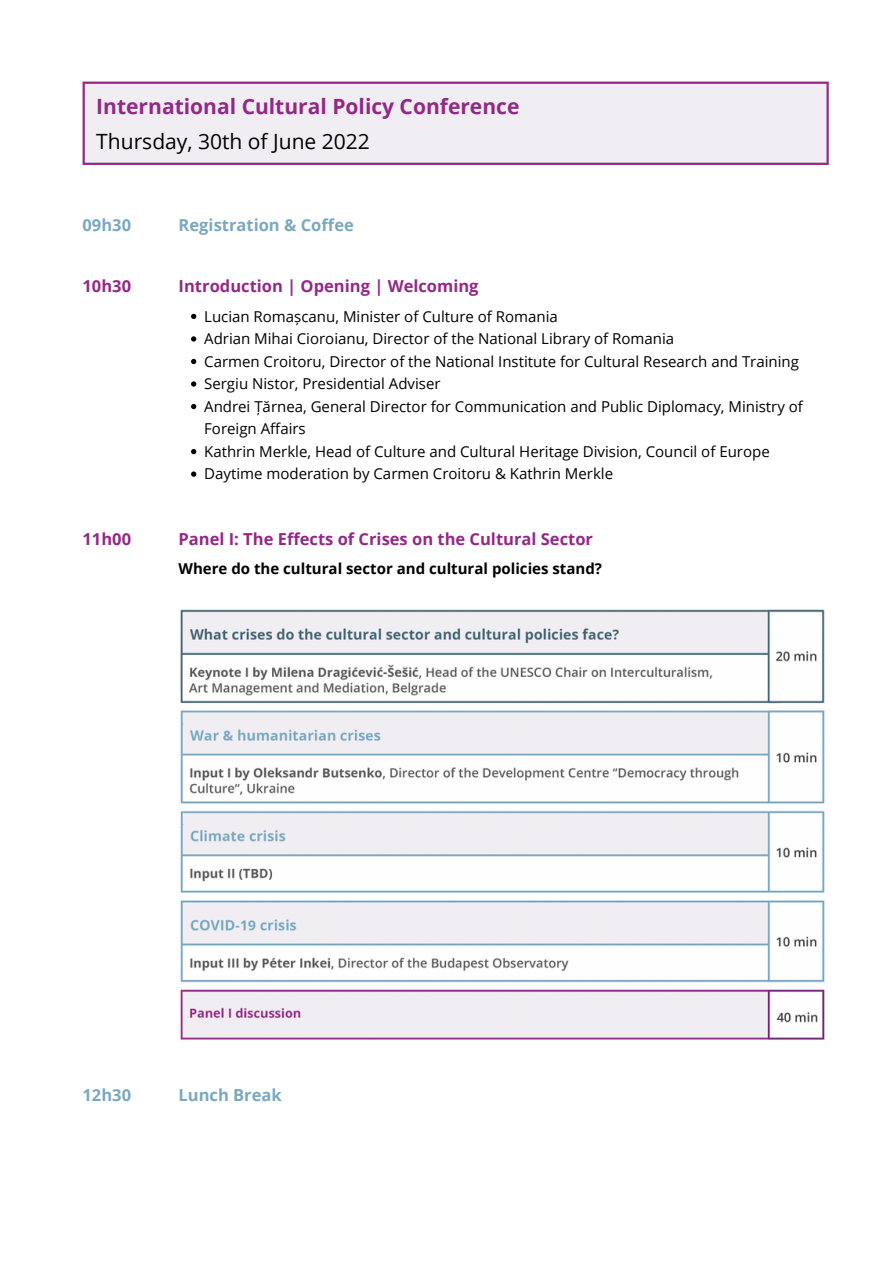
<style>
.page{position:relative;width:894px;height:1264px;background:#fff}
.page>*{position:absolute;margin:0;border:0;box-sizing:border-box;transform-origin:0 0}
.t1{font:700 21px "Open Sans";color:#942887}
.t2{font:21px "Open Sans";color:#000}
.t3{font:700 16.5px "Open Sans";color:#942887}
.t4{font:700 16.5px "Open Sans";color:#79a8c1}
.t5{font:15px/22.5px "Open Sans";color:#000}
.t6{font:700 15px "Open Sans";color:#000}
</style>
<div class="page">
<div style="left:84px;top:84px;width:742px;height:79px;background:#f0eef2"></div>
<hr style="left:82px;top:84px;width:3px;height:79px;background:#942887">
<hr style="left:826px;top:84px;width:2px;height:79px;background:#942887">
<hr style="left:82px;top:82px;width:746px;height:2px;background:#942887">
<hr style="left:82px;top:163px;width:746px;height:2px;background:#942887">
<img style="left:180px;top:609px;width:645px;height:431px">
<svg style="left:191px;top:314px;width:5px;height:5px"></svg>
<svg style="left:191px;top:336px;width:5px;height:5px"></svg>
<svg style="left:191px;top:359px;width:5px;height:5px"></svg>
<svg style="left:191px;top:381px;width:5px;height:5px"></svg>
<svg style="left:191px;top:404px;width:5px;height:5px"></svg>
<svg style="left:191px;top:449px;width:5px;height:5px"></svg>
<svg style="left:191px;top:471px;width:5px;height:6px"></svg>
<p class="t1" style="left:96px;top:91px;width:424px">International Cultural Policy Conference</p>
<p class="t2" style="left:96px;top:127px;width:275px">Thursday, 30th of June 2022</p>
<p class="t4" style="left:82px;top:213px;width:50px">09h30</p>
<p class="t4" style="left:179px;top:213px;width:177px">Registration &amp; Coffee</p>
<p class="t3" style="left:82px;top:274px;width:50px">10h30</p>
<p class="t3" style="left:179px;top:274px;width:301px">Introduction | Opening | Welcoming</p>
<p class="t5" style="left:204px;top:304px;width:355px">Lucian Romașcanu, Minister of Culture of Romania</p>
<p class="t5" style="left:204px;top:327px;width:471px">Adrian Mihai Cioroianu, Director of the National Library of Romania</p>
<p class="t5" style="left:204px;top:349px;width:596px">Carmen Croitoru, Director of the National Institute for Cultural Research and Training</p>
<p class="t5" style="left:204px;top:372px;width:238px">Sergiu Nistor, Presidential Adviser</p>
<p class="t5" style="left:204px;top:395px;width:600px">Andrei Țărnea, General Director for Communication and Public Diplomacy, Ministry of<br>Foreign Affairs</p>
<p class="t5" style="left:204px;top:440px;width:567px">Kathrin Merkle, Head of Culture and Cultural Heritage Division, Council of Europe</p>
<p class="t5" style="left:204px;top:462px;width:410px">Daytime moderation by Carmen Croitoru &amp; Kathrin Merkle</p>
<p class="t3" style="left:82px;top:527px;width:50px">11h00</p>
<p class="t3" style="left:178px;top:527px;width:416px">Panel I: The Effects of Crises on the Cultural Sector</p>
<p class="t6" style="left:178px;top:558px;width:425px">Where do the cultural sector and cultural policies stand?</p>
<p class="t4" style="left:82px;top:1083px;width:50px">12h30</p>
<p class="t4" style="left:178px;top:1083px;width:105px">Lunch Break</p>
</div>
